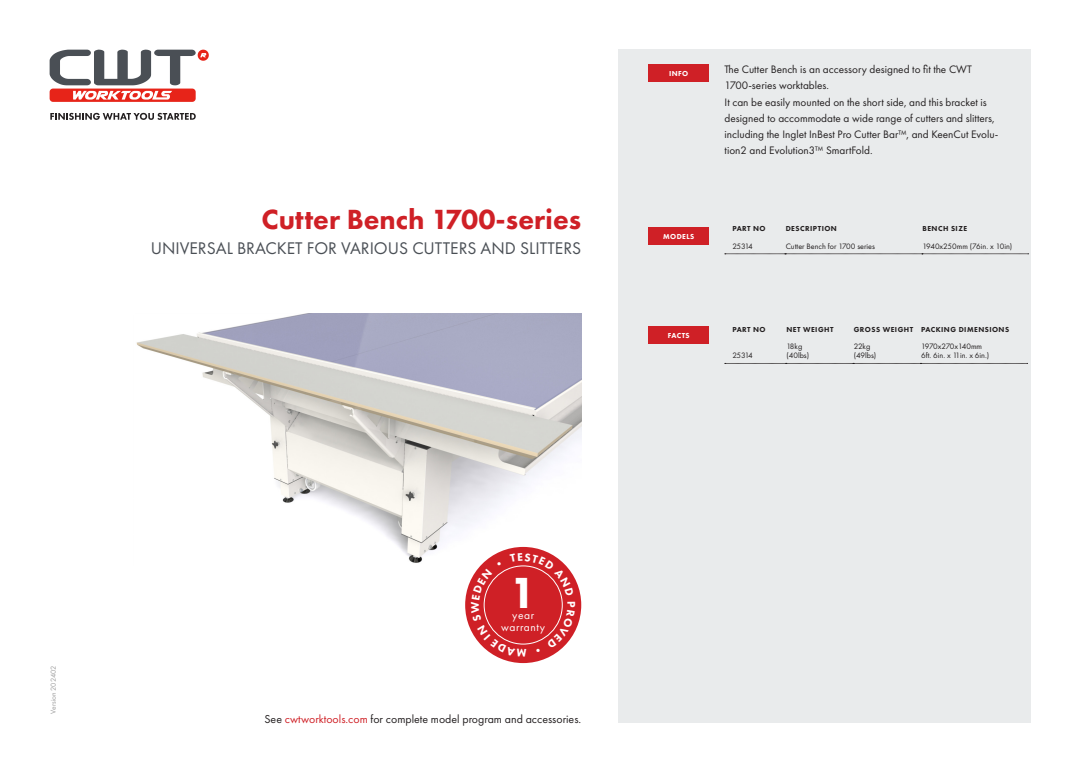
<style>
.page{position:relative;width:1081px;height:773px;background:#fff}
.page>*{position:absolute;margin:0;border:0;box-sizing:border-box;transform-origin:0 0}
.t1{font:800 45.12px "Futura PT";color:#fff}
.mellanrubrik{font:800 28.75px "Futura PT";color:#cf2026}
.mellanrubrik-2{font:17.5px "Futura PT";color:#4a4f55}
.t2{font:11.88px "Futura PT";color:#231f20}
.t3{font:11.5px "Futura PT";letter-spacing:.05em;color:#fff}
.t4{font:11.25px/16.2px "Futura PT";color:#231f20}
.t5{font:8.12px/9.8px "Futura PT";color:#231f20}
.t6{font:800 7.5px "Futura PT";letter-spacing:.06em;color:#231f20}
.mellanrubrik-3{font:800 7.5px "Futura PT";letter-spacing:.06em;color:#fff}
.t7{font:7.5px "Futura PT";color:#9e9e9e}
.s1{color:#cf2026}
</style>
<div class="page">
<svg style="left:50px;top:113px;width:146px;height:7px"></svg>
<svg style="left:50px;top:50px;width:159px;height:52px"></svg>
<div style="left:618px;top:50px;width:413px;height:673px;background:#e9ebec"></div>
<img style="left:136px;top:313px;width:445px;height:250px">
<div style="left:465px;top:547px;width:116px;height:116px;background:#cf2026;border-radius:50%"></div>
<svg style="left:725px;top:253px;width:303px;height:1px"></svg>
<div style="left:648px;top:227px;width:61px;height:18px;background:#cf2026"></div>
<div style="left:648px;top:326px;width:61px;height:17px;background:#cf2026"></div>
<div style="left:648px;top:65px;width:61px;height:17px;background:#cf2026"></div>
<svg style="left:725px;top:363px;width:302px;height:1px"></svg>
<svg style="left:471px;top:553px;width:104px;height:104px"></svg>
<p class="t7" style="left:49px;top:713px;width:50px;rotate:-90deg">Version 202402</p>
<p class="mellanrubrik" style="left:261px;top:201px;width:321px">Cutter Bench 1700-series</p>
<p class="mellanrubrik-2" style="left:151px;top:238px;width:432px">UNIVERSAL BRACKET FOR VARIOUS CUTTERS AND SLITTERS</p>
<p class="mellanrubrik-3" style="left:669px;top:69px;width:21px">INFO</p>
<p class="t4" style="left:724px;top:61px;width:275px">The Cutter Bench is an accessory designed to fit the CWT 1700-series worktables.<br>It can be easily mounted on the short side, and this bracket is designed to accommodate a wide range of cutters and slitters, including the Inglet InBest Pro Cutter Bar™, and KeenCut Evolu&shy;tion2 and Evolution3™ SmartFold.</p>
<p class="mellanrubrik-3" style="left:663px;top:232px;width:33px">MODELS</p>
<p class="mellanrubrik-3" style="left:668px;top:330px;width:23px">FACTS</p>
<p class="t6" style="left:732px;top:224px;width:35px">PART NO</p>
<p class="t6" style="left:786px;top:224px;width:53px">DESCRIPTION</p>
<p class="t6" style="left:922px;top:224px;width:46px">BENCH SIZE</p>
<p class="t5" style="left:732px;top:241px;width:22px">25314</p>
<p class="t5" style="left:785px;top:241px;width:91px">Cutter Bench for 1700 series</p>
<p class="t5" style="left:922px;top:241px;width:91px">1940x250mm (76in. x 10in)</p>
<p class="t6" style="left:732px;top:325px;width:35px">PART NO</p>
<p class="t6" style="left:786px;top:325px;width:49px">NET WEIGHT</p>
<p class="t6" style="left:854px;top:325px;width:61px">GROSS WEIGHT</p>
<p class="t6" style="left:921px;top:325px;width:90px">PACKING DIMENSIONS</p>
<p class="t5" style="left:732px;top:351px;width:22px">25314</p>
<p class="t5" style="left:786px;top:341px;width:24px">18kg (40lbs)</p>
<p class="t5" style="left:853px;top:341px;width:24px">22kg (49lbs)</p>
<p class="t5" style="left:921px;top:341px;width:70px">1970x270x140mm<br>6ft. 6in. x 11in. x 6in.)</p>
<p class="t1" style="left:510px;top:564px;width:29px">1</p>
<p class="t3" style="left:512px;top:608px;width:23px">year</p>
<p class="t3" style="left:501px;top:620px;width:45px">warranty</p>
<p class="t2" style="left:264px;top:712px;width:318px">See <span class="s1">cwtworktools.com</span> for complete model program and accessories.</p>
</div>
